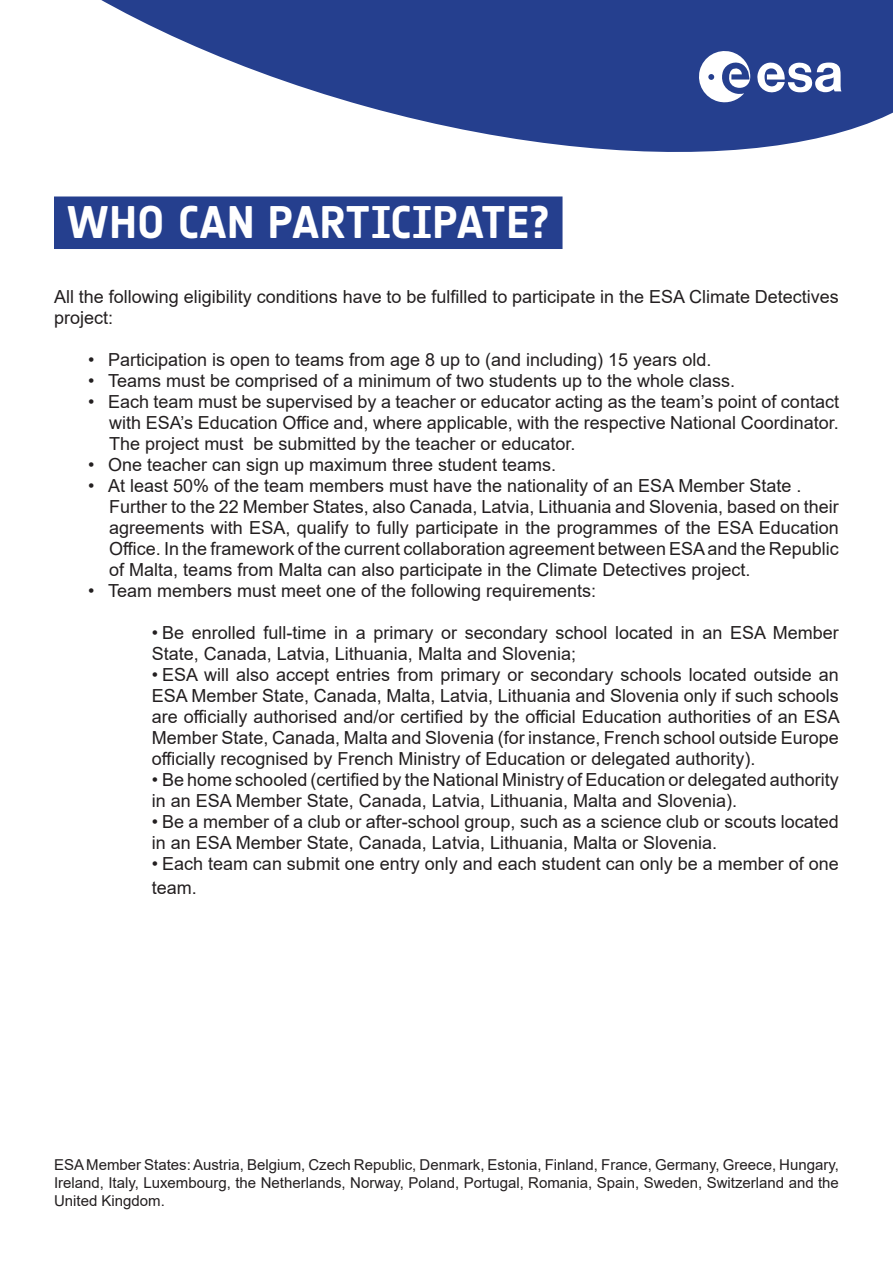
<style>
.page{position:relative;width:893px;height:1263px;background:#fff}
.page>*{position:absolute;margin:0;border:0;box-sizing:border-box;transform-origin:0 0}
.t1{font:700 45px "Notes Esa";letter-spacing:.01em;color:#fff}
.Body_text{font:18px/21px "Arial";color:#231f20}
.Body_text-2{font:15px/18px "Arial";color:#231f20;text-align:justify}
</style>
<div class="page">
<svg style="left:101px;top:0;width:792px;height:152px;fill:#253f8e"></svg>
<svg style="left:757px;top:62px;width:84px;height:31px"></svg>
<svg style="left:696px;top:48px;width:54px;height:56px"></svg>
<div style="left:54px;top:196px;width:508px;height:53px;background:#253f8e"></div>
<p class="t1" style="left:67px;top:196px;width:485px">WHO CAN PARTICIPATE?</p>
<p class="Body_text" style="left:54px;top:286px;width:786px">All the following eligibility conditions have to be fulfilled to participate in the ESA Climate Detectives project:</p>
<p class="Body_text" style="left:88px;top:349px;width:625px">• Participation is open to teams from age 8 up to (and including) 15 years old.</p>
<p class="Body_text" style="left:88px;top:370px;width:649px">• Teams must be comprised of a minimum of two students up to the whole class.</p>
<p class="Body_text" style="left:88px;top:391px;width:752px">• Each team must be supervised by a teacher or educator acting as the team’s point of contact</p>
<p class="Body_text" style="left:109px;top:412px;width:731px">with ESA’s Education Office and, where applicable, with the respective National Coordinator.<br>The project must be submitted by the teacher or educator.</p>
<p class="Body_text" style="left:88px;top:454px;width:470px">• One teacher can sign up maximum three student teams.</p>
<p class="Body_text" style="left:88px;top:475px;width:715px">• At least 50% of the team members must have the nationality of an ESA Member State .</p>
<p class="Body_text" style="left:109px;top:496px;width:731px;text-align:justify">Further to the 22 Member States, also Canada, Latvia, Lithuania and Slovenia, based on their agreements with ESA, qualify to fully participate in the programmes of the ESA Education Office. In the framework of the current collaboration agreement between ESA and the Republic of Malta, teams from Malta can also participate in the Climate Detectives project.</p>
<p class="Body_text" style="left:88px;top:580px;width:510px">• Team members must meet one of the following requirements:</p>
<p class="Body_text" style="left:152px;top:622px;width:689px">• Be enrolled full-time in a primary or secondary school located in an ESA Member<br>State, Canada, Latvia, Lithuania, Malta and Slovenia;</p>
<p class="Body_text" style="left:152px;top:664px;width:690px;text-align:justify">• ESA will also accept entries from primary or secondary schools located outside an ESA Member State, Canada, Malta, Latvia, Lithuania and Slovenia only if such schools are officially authorised and/or certified by the official Education authorities of an ESA Member State, Canada, Malta and Slovenia (for instance, French school outside Europe officially recognised by French Ministry of Education or delegated authority).</p>
<p class="Body_text" style="left:152px;top:769px;width:689px">• Be home schooled (certified by the National Ministry of Education or delegated authority in an ESA Member State, Canada, Latvia, Lithuania, Malta and Slovenia).</p>
<p class="Body_text" style="left:152px;top:811px;width:689px">• Be a member of a club or after-school group, such as a science club or scouts located in an ESA Member State, Canada, Latvia, Lithuania, Malta or Slovenia.</p>
<p class="Body_text" style="left:152px;top:852px;width:689px;line-height:24px">• Each team can submit one entry only and each student can only be a member of one team.</p>
<p class="Body_text-2" style="left:54px;top:1155px;width:786px">ESA Member States: Austria, Belgium, Czech Republic, Denmark, Estonia, Finland, France, Germany, Greece, Hungary, Ireland, Italy, Luxembourg, the Netherlands, Norway, Poland, Portugal, Romania, Spain, Sweden, Switzerland and the United Kingdom.</p>
</div>
